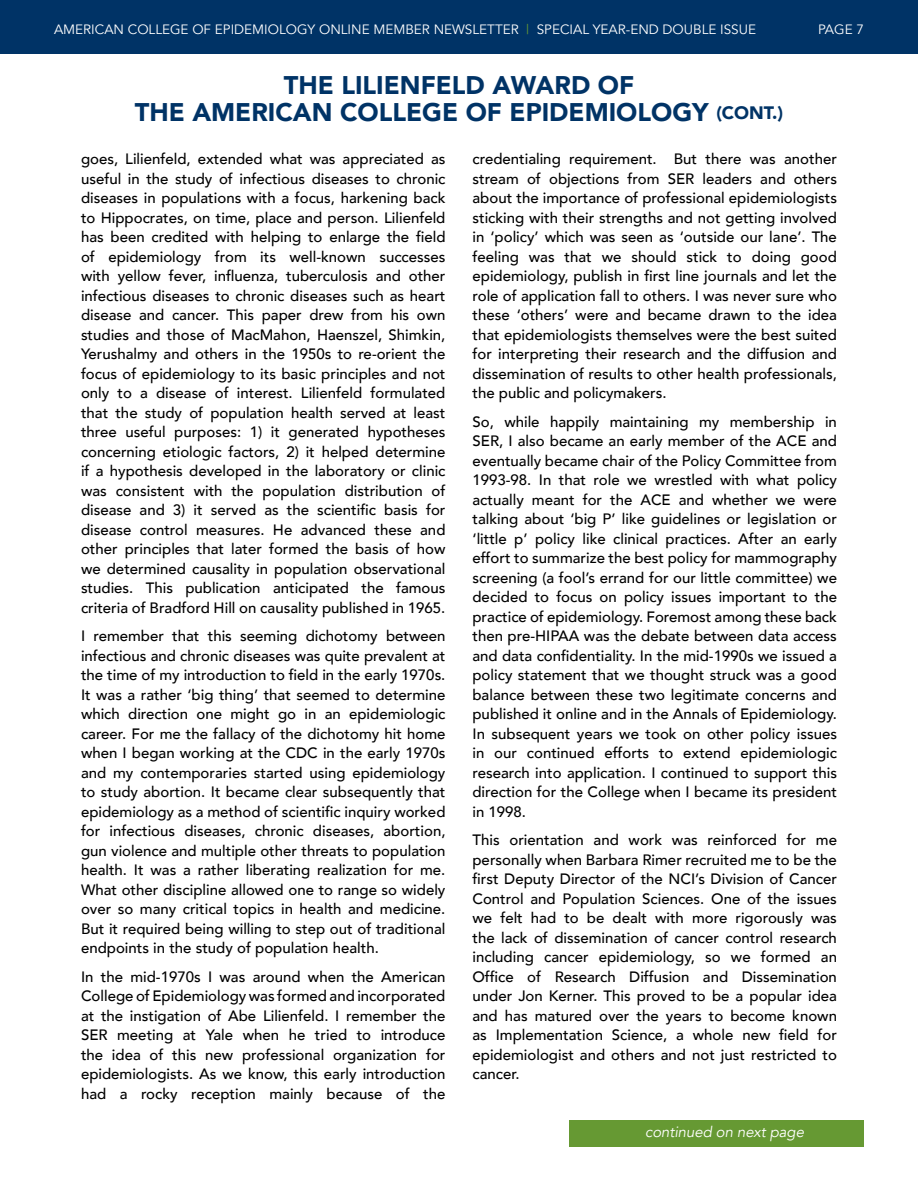
<style>
.page{position:relative;width:918px;height:1188px;background:#fff}
.page>*{position:absolute;margin:0;border:0;box-sizing:border-box;transform-origin:0 0}
.t1{font:900 25.5px/27px "Avenir";color:#036;text-align:center}
.t2{font:500 15px/19.5px "Avenir";color:#000;text-align:justify}
.t3{font:italic 15px "Avenir";letter-spacing:-.005em;color:#fff}
.t4{font:13.5px "Avenir";color:#fff}
.s1{color:#693}
.s2{font-size:18px}
</style>
<div class="page">
<div style="left:0;top:0;width:918px;height:54px;background:#036"></div>
<div style="left:570px;top:1120px;width:294px;height:26px;background:#693"></div>
<p class="t4" style="left:54px;top:21px;width:704px">AMERICAN COLLEGE OF EPIDEMIOLOGY ONLINE MEMBER NEWSLETTER <span class="s1">|</span> SPECIAL YEAR-END DOUBLE ISSUE</p>
<p class="t4" style="left:818px;top:21px;width:47px">PAGE 7</p>
<h1 class="t1" style="left:135px;top:71px;width:650px">THE LILIENFELD AWARD OF<br>THE AMERICAN COLLEGE OF EPIDEMIOLOGY <span class="s2">(CONT.)</span></h1>
<p class="t2" style="left:81px;top:148px;width:366px">goes, Lilienfeld, extended what was appreciated as useful in the study of infectious diseases to chronic diseases in populations with a focus, harkening back to Hippocrates, on time, place and person. Lilienfeld has been credited with helping to enlarge the field of epidemiology from its well-known successes with yellow fever, influenza, tuberculosis and other infectious diseases to chronic diseases such as heart disease and cancer. This paper drew from his own studies and those of MacMahon, Haenszel, Shimkin, Yerushalmy and others in the 1950s to re-orient the focus of epidemiology to its basic principles and not only to a disease of interest. Lilienfeld formulated that the study of population health served at least three useful purposes: 1) it generated hypotheses concerning etiologic factors, 2) it helped determine if a hypothesis developed in the laboratory or clinic was consistent with the population distribution of disease and 3) it served as the scientific basis for disease control measures. He advanced these and other principles that later formed the basis of how we determined causality in population observational studies. This publication anticipated the famous criteria of Bradford Hill on causality published in 1965.</p>
<p class="t2" style="left:81px;top:625px;width:366px">I remember that this seeming dichotomy between infectious and chronic diseases was quite prevalent at the time of my introduction to field in the early 1970s.<br>It was a rather ‘big thing’ that seemed to determine which direction one might go in an epidemiologic career. For me the fallacy of the dichotomy hit home when I began working at the CDC in the early 1970s and my contemporaries started using epidemiology to study abortion. It became clear subsequently that epidemiology as a method of scientific inquiry worked for infectious diseases, chronic diseases, abortion, gun violence and multiple other threats to population health. It was a rather liberating realization for me.<br>What other discipline allowed one to range so widely over so many critical topics in health and medicine.<br>But it required being willing to step out of traditional endpoints in the study of population health.</p>
<p class="t2" style="left:81px;top:966px;width:366px">In the mid-1970s I was around when the American College of Epidemiology was formed and incorporated at the instigation of Abe Lilienfeld. I remember the SER meeting at Yale when he tried to introduce the idea of this new professional organization for epidemiologists. As we know, this early introduction had a rocky reception mainly because of the</p>
<p class="t2" style="left:472px;top:148px;width:366px">credentialing requirement. But there was another stream of objections from SER leaders and others about the importance of professional epidemiologists sticking with their strengths and not getting involved in ‘policy’ which was seen as ‘outside our lane’. The feeling was that we should stick to doing good epidemiology, publish in first line journals and let the role of application fall to others. I was never sure who these ‘others’ were and became drawn to the idea that epidemiologists themselves were the best suited for interpreting their research and the diffusion and dissemination of results to other health professionals, the public and policymakers.</p>
<p class="t2" style="left:472px;top:411px;width:366px">So, while happily maintaining my membership in SER, I also became an early member of the ACE and eventually became chair of the Policy Committee from 1993-98. In that role we wrestled with what policy actually meant for the ACE and whether we were talking about ‘big P’ like guidelines or legislation or ‘little p’ policy like clinical practices. After an early effort to summarize the best policy for mammography screening (a fool’s errand for our little committee) we decided to focus on policy issues important to the practice of epidemiology. Foremost among these back then pre-HIPAA was the debate between data access and data confidentiality. In the mid-1990s we issued a policy statement that we thought struck was a good balance between these two legitimate concerns and published it online and in the Annals of Epidemiology.<br>In subsequent years we took on other policy issues in our continued efforts to extend epidemiologic research into application. I continued to support this direction for the College when I became its president in 1998.</p>
<p class="t2" style="left:472px;top:829px;width:366px">This orientation and work was reinforced for me personally when Barbara Rimer recruited me to be the first Deputy Director of the NCI’s Division of Cancer Control and Population Sciences. One of the issues we felt had to be dealt with more rigorously was the lack of dissemination of cancer control research including cancer epidemiology, so we formed an Office of Research Diffusion and Dissemination under Jon Kerner. This proved to be a popular idea and has matured over the years to become known as Implementation Science, a whole new field for epidemiologist and others and not just restricted to cancer.</p>
<p class="t3" style="left:645px;top:1123px;width:160px">continued on next page</p>
</div>
